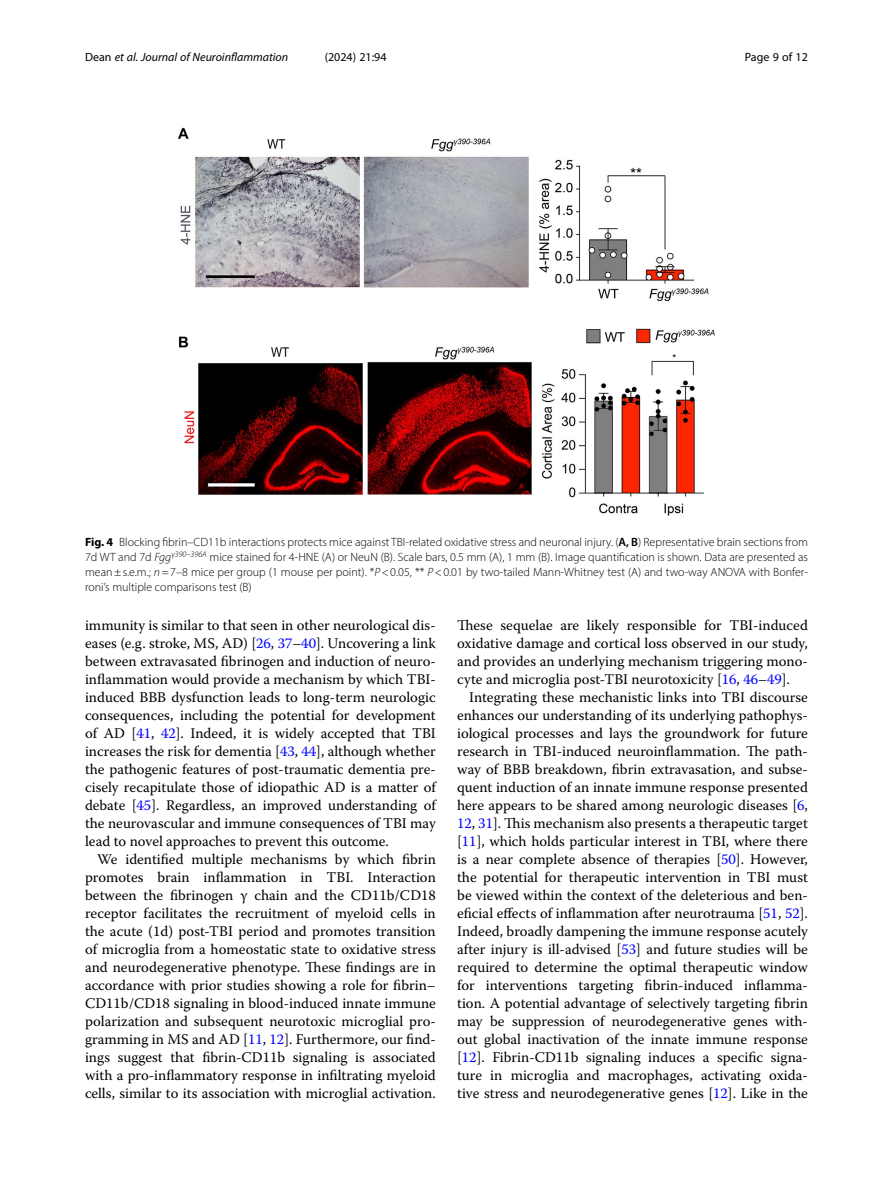
<style>
.page{position:relative;width:893px;height:1191px;background:#fff}
.page>*{position:absolute;margin:0;border:0;box-sizing:border-box;transform-origin:0 0}
.Body_Text_Indent{font:14.7px/18px "Warnock Pro";color:#000;text-align:justify}
.Body_Text{font:14.7px/18px "Warnock Pro";color:#000;text-align:justify}
.Figure_Caption{font:300 12px/15px "Myriad Pro";color:#000;text-align:justify}
.t1{font:italic 12px "Myriad Pro";color:#000}
.t2{font:12px "Myriad Pro";color:#000}
.s1{font-style:normal}
.s2{font-weight:700}
.s3{font-weight:600}
.s4{font-style:italic}
.s5{color:#00f}
</style>
<div class="page">
<img style="left:179px;top:127px;width:535px;height:389px">
<p class="t1" style="left:85px;top:50px;width:205px"><span class="s1">Dean</span> et al. Journal of Neuroinflammation</p>
<p class="t2" style="left:325px;top:50px;width:63px">(2024) 21:94</p>
<p class="t2" style="left:745px;top:50px;width:65px">Page 9 of 12</p>
<p class="Figure_Caption" style="left:85px;top:535px;width:724px"><span class="s2">Fig. 4</span> Blocking fibrin–CD11b interactions protects mice against TBI-related oxidative stress and neuronal injury. (<span class="s3">A, B</span>) Representative brain sections from 7d WT and 7d <span class="s4">Fgg</span><sup>γ390–396A</sup> mice stained for 4-HNE (A) or NeuN (B). Scale bars, 0.5 mm (A), 1 mm (B). Image quantification is shown. Data are presented as mean±s.e.m.; <span class="s4">n</span>=7–8 mice per group (1 mouse per point). *<span class="s4">P</span>&lt;0.05, ** <span class="s4">P</span>&lt;0.01 by two-tailed Mann-Whitney test (A) and two-way ANOVA with Bonfer&shy;roni’s multiple comparisons test (B)</p>
<p class="Body_Text" style="left:85px;top:616px;width:352px">immunity is similar to that seen in other neurological dis&shy;eases (e.g. stroke, MS, AD) [<span class="s5">26</span>, <span class="s5">37</span>–<span class="s5">40</span>]. Uncovering a link between extravasated fibrinogen and induction of neuro&shy;inflammation would provide a mechanism by which TBI&shy;induced BBB dysfunction leads to long-term neurologic consequences, including the potential for development of AD [<span class="s5">41</span>, <span class="s5">42</span>]. Indeed, it is widely accepted that TBI increases the risk for dementia [<span class="s5">43</span>, <span class="s5">44</span>], although whether the pathogenic features of post-traumatic dementia pre&shy;cisely recapitulate those of idiopathic AD is a matter of debate [<span class="s5">45</span>]. Regardless, an improved understanding of the neurovascular and immune consequences of TBI may lead to novel approaches to prevent this outcome.</p>
<p class="Body_Text_Indent" style="left:85px;top:850px;width:352px;text-indent:12px">We identified multiple mechanisms by which fibrin promotes brain inflammation in TBI. Interaction between the fibrinogen γ chain and the CD11b/CD18 receptor facilitates the recruitment of myeloid cells in the acute (1d) post-TBI period and promotes transition of microglia from a homeostatic state to oxidative stress and neurodegenerative phenotype. These findings are in accordance with prior studies showing a role for fibrin– CD11b/CD18 signaling in blood-induced innate immune polarization and subsequent neurotoxic microglial pro&shy;gramming in MS and AD [<span class="s5">11</span>, <span class="s5">12</span>]. Furthermore, our find&shy;ings suggest that fibrin-CD11b signaling is associated with a pro-inflammatory response in infiltrating myeloid cells, similar to its association with microglial activation.</p>
<p class="Body_Text_Indent" style="left:457px;top:616px;width:352px">These sequelae are likely responsible for TBI-induced oxidative damage and cortical loss observed in our study, and provides an underlying mechanism triggering mono&shy;cyte and microglia post-TBI neurotoxicity [<span class="s5">16</span>, <span class="s5">46</span>–<span class="s5">49</span>].</p>
<p class="Body_Text_Indent" style="left:457px;top:688px;width:352px;text-indent:12px">Integrating these mechanistic links into TBI discourse enhances our understanding of its underlying pathophys&shy;iological processes and lays the groundwork for future research in TBI-induced neuroinflammation. The path&shy;way of BBB breakdown, fibrin extravasation, and subse&shy;quent induction of an innate immune response presented here appears to be shared among neurologic diseases [<span class="s5">6</span>, <span class="s5">12</span>, <span class="s5">31</span>]. This mechanism also presents a therapeutic target [<span class="s5">11</span>], which holds particular interest in TBI, where there is a near complete absence of therapies [<span class="s5">50</span>]. However, the potential for therapeutic intervention in TBI must be viewed within the context of the deleterious and ben&shy;eficial effects of inflammation after neurotrauma [<span class="s5">51</span>, <span class="s5">52</span>].<br>Indeed, broadly dampening the immune response acutely after injury is ill-advised [<span class="s5">53</span>] and future studies will be required to determine the optimal therapeutic window for interventions targeting fibrin-induced inflamma&shy;tion. A potential advantage of selectively targeting fibrin may be suppression of neurodegenerative genes with&shy;out global inactivation of the innate immune response [<span class="s5">12</span>]. Fibrin-CD11b signaling induces a specific signa&shy;ture in microglia and macrophages, activating oxida&shy;tive stress and neurodegenerative genes [<span class="s5">12</span>]. Like in the</p>
</div>
